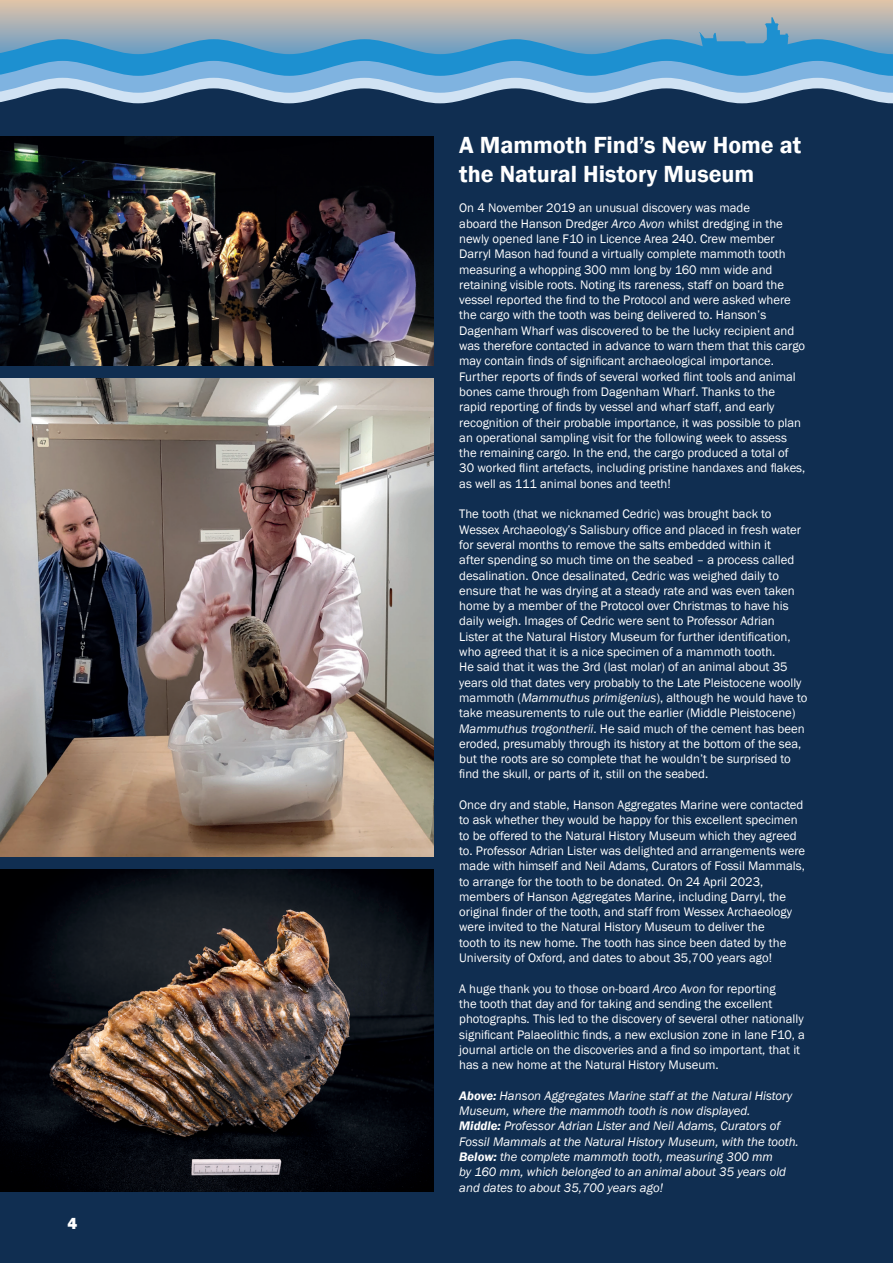
<style>
.page{position:relative;width:893px;height:1263px;background:#102e51}
.page>*{position:absolute;margin:0;border:0;box-sizing:border-box;transform-origin:0 0}
.t1{font:600 24px/28.8px "Franklin Gothic";color:#fff}
.t2{font:800 16.5px "Franklin Gothic";color:#fff}
.t3{font:12.75px/15.3px "Franklin Gothic";color:#fff}
.t4{font:italic 12.75px/15.3px "Franklin Gothic";color:#fff}
.s1{font-style:italic}
.s2{font-weight:600}
</style>
<div class="page">
<svg style="left:0;top:0;width:893px;height:17px;background:#cfbdac"></svg>
<svg style="left:0;top:17px;width:893px;height:86px;background:#6ea1c4"></svg>
<img style="left:0;top:870px;width:434px;height:322px">
<img style="left:0;top:378px;width:434px;height:478px">
<img style="left:0;top:136px;width:434px;height:229px">
<p class="t2" style="left:67px;top:1213px;width:11px">4</p>
<h1 class="t1" style="left:459px;top:131px;width:343px">A Mammoth Find’s New Home at the Natural History Museum</h1>
<p class="t3" style="left:459px;top:201px;width:348px">On 4 November 2019 an unusual discovery was made<br>aboard the Hanson Dredger <span class="s1">Arco Avon</span> whilst dredging in the newly opened lane F10 in Licence Area 240. Crew member Darryl Mason had found a virtually complete mammoth tooth measuring a whopping 300 mm long by 160 mm wide and retaining visible roots. Noting its rareness, staff on board the vessel reported the find to the Protocol and were asked where the cargo with the tooth was being delivered to. Hanson’s Dagenham Wharf was discovered to be the lucky recipient and was therefore contacted in advance to warn them that this cargo may contain finds of significant archaeological importance.<br>Further reports of finds of several worked flint tools and animal bones came through from Dagenham Wharf. Thanks to the rapid reporting of finds by vessel and wharf staff, and early recognition of their probable importance, it was possible to plan an operational sampling visit for the following week to assess the remaining cargo. In the end, the cargo produced a total of 30 worked flint artefacts, including pristine handaxes and flakes, as well as 111 animal bones and teeth!</p>
<p class="t3" style="left:459px;top:507px;width:350px">The tooth (that we nicknamed Cedric) was brought back to Wessex Archaeology’s Salisbury office and placed in fresh water for several months to remove the salts embedded within it<br>after spending so much time on the seabed – a process called desalination. Once desalinated, Cedric was weighed daily to ensure that he was drying at a steady rate and was even taken home by a member of the Protocol over Christmas to have his daily weigh. Images of Cedric were sent to Professor Adrian Lister at the Natural History Museum for further identification, who agreed that it is a nice specimen of a mammoth tooth.<br>He said that it was the 3rd (last molar) of an animal about 35 years old that dates very probably to the Late Pleistocene woolly mammoth (<span class="s1">Mammuthus primigenius</span>), although he would have to take measurements to rule out the earlier (Middle Pleistocene)<br><span class="s1">Mammuthus trogontherii</span>. He said much of the cement has been eroded, presumably through its history at the bottom of the sea, but the roots are so complete that he wouldn’t be surprised to find the skull, or parts of it, still on the seabed.</p>
<p class="t3" style="left:459px;top:797px;width:348px">Once dry and stable, Hanson Aggregates Marine were contacted to ask whether they would be happy for this excellent specimen to be offered to the Natural History Museum which they agreed to. Professor Adrian Lister was delighted and arrangements were made with himself and Neil Adams, Curators of Fossil Mammals, to arrange for the tooth to be donated. On 24 April 2023, members of Hanson Aggregates Marine, including Darryl, the original finder of the tooth, and staff from Wessex Archaeology were invited to the Natural History Museum to deliver the<br>tooth to its new home. The tooth has since been dated by the University of Oxford, and dates to about 35,700 years ago!</p>
<p class="t3" style="left:459px;top:981px;width:347px">A huge thank you to those on-board <span class="s1">Arco Avon</span> for reporting<br>the tooth that day and for taking and sending the excellent photographs. This led to the discovery of several other nationally significant Palaeolithic finds, a new exclusion zone in lane F10, a journal article on the discoveries and a find so important, that it has a new home at the Natural History Museum.</p>
<p class="t4" style="left:459px;top:1088px;width:341px"><span class="s2">Above:</span> Hanson Aggregates Marine staff at the Natural History Museum, where the mammoth tooth is now displayed.<br><span class="s2">Middle:</span> Professor Adrian Lister and Neil Adams, Curators of Fossil Mammals at the Natural History Museum, with the tooth.<br><span class="s2">Below:</span> the complete mammoth tooth, measuring 300 mm<br>by 160 mm, which belonged to an animal about 35 years old and dates to about 35,700 years ago!</p>
</div>
